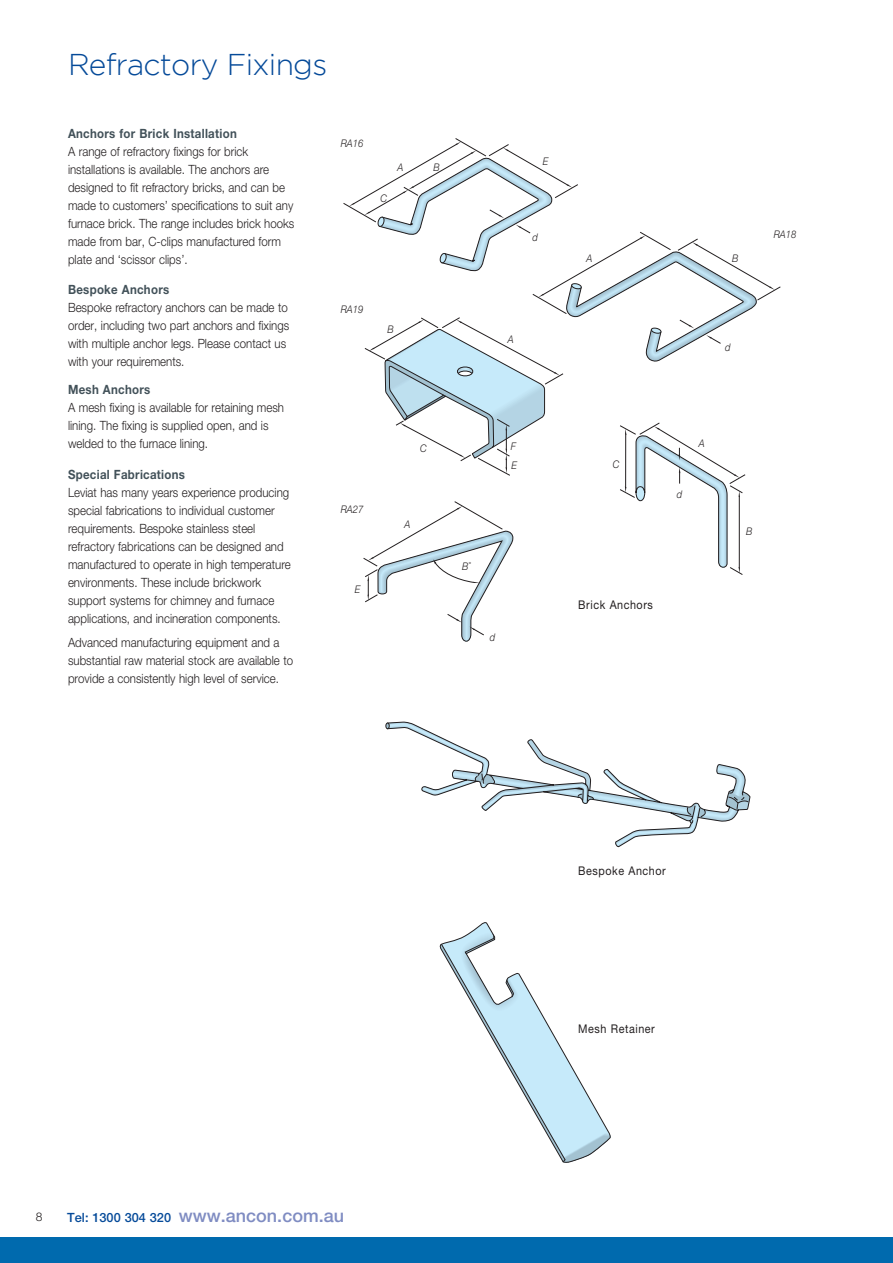
<style>
.page{position:relative;width:893px;height:1263px;background:#fff}
.page>*{position:absolute;margin:0;border:0;box-sizing:border-box;transform-origin:0 0}
.Page_Title{font:300 30px "Gotham";letter-spacing:-.025em;color:#054a99}
.t1{font:500 18px "Helvetica Neue";color:#7f8cc2}
.t2{font:300 12.75px/18px "Helvetica Neue";color:#231f20;scale:.9 1}
.t3{font:700 12.75px "Helvetica Neue";letter-spacing:.025em;color:#425159;scale:.9 1}
.Page_Title-2{font:12px "Helvetica Neue";letter-spacing:.05em;color:#231f20;scale:.9 1}
.t4{font:300 12px "Helvetica Neue";color:#231f20}
.t5{font:italic 300 10.5px "Helvetica Neue";color:#231f20;scale:.9 1}
.s1{font-size:12.75px;color:#054a99}
</style>
<div class="page">
<svg style="left:386px;top:722px;width:364px;height:125px"></svg>
<svg style="left:439px;top:922px;width:172px;height:241px"></svg>
<svg style="left:343px;top:138px;width:438px;height:504px"></svg>
<div style="left:0;top:1238px;width:893px;height:25px;background:#006aae"></div>
<p class="Page_Title" style="left:68px;top:48px;width:261px">Refractory Fixings</p>
<p class="t3" style="left:68px;top:125px;width:189px">Anchors for Brick Installation</p>
<p class="t2" style="left:68px;top:142px;width:253px">A range of refractory fixings for brick installations is available. The anchors are designed to fit refractory bricks, and can be made to customers’ specifications to suit any furnace brick. The range includes brick hooks made from bar, C-clips manufactured form plate and ‘scissor clips’.</p>
<p class="t3" style="left:68px;top:282px;width:114px">Bespoke Anchors</p>
<p class="t2" style="left:68px;top:298px;width:247px">Bespoke refractory anchors can be made to order, including two part anchors and fixings with multiple anchor legs. Please contact us with your requirements.</p>
<p class="t3" style="left:68px;top:382px;width:93px">Mesh Anchors</p>
<p class="t2" style="left:68px;top:398px;width:242px">A mesh fixing is available for retaining mesh lining. The fixing is supplied open, and is welded to the furnace lining.</p>
<p class="t3" style="left:68px;top:466px;width:132px">Special Fabrications</p>
<p class="t2" style="left:68px;top:483px;width:249px">Leviat has many years experience producing special fabrications to individual customer requirements. Bespoke stainless steel refractory fabrications can be designed and manufactured to operate in high temperature environments. These include brickwork support systems for chimney and furnace applications, and incineration components.</p>
<p class="t2" style="left:68px;top:633px;width:252px">Advanced manufacturing equipment and a substantial raw material stock are available to provide a consistently high level of service.</p>
<p class="t5" style="left:341px;top:137px;width:27px">RA16</p>
<p class="t5" style="left:380px;top:192px;width:9px">C</p>
<p class="t5" style="left:397px;top:161px;width:8px">A</p>
<p class="t5" style="left:434px;top:161px;width:9px">B</p>
<p class="t5" style="left:341px;top:303px;width:27px">RA19</p>
<p class="t5" style="left:388px;top:323px;width:9px">B</p>
<p class="t5" style="left:341px;top:503px;width:27px">RA27</p>
<p class="t5" style="left:355px;top:583px;width:8px">E</p>
<p class="t5" style="left:420px;top:442px;width:9px">C</p>
<p class="t5" style="left:405px;top:518px;width:8px">A</p>
<p class="t5" style="left:543px;top:155px;width:8px">E</p>
<p class="t5" style="left:533px;top:231px;width:8px">d</p>
<p class="t5" style="left:508px;top:332px;width:8px">A</p>
<p class="t5" style="left:511px;top:440px;width:7px">F</p>
<p class="t5" style="left:511px;top:459px;width:8px">E</p>
<p class="t5" style="left:462px;top:560px;width:10px">B˚</p>
<p class="t5" style="left:490px;top:631px;width:8px">d</p>
<p class="t5" style="left:587px;top:252px;width:8px">A</p>
<p class="t5" style="left:732px;top:252px;width:9px">B</p>
<p class="t5" style="left:725px;top:341px;width:8px">d</p>
<p class="t5" style="left:774px;top:228px;width:27px">RA18</p>
<p class="t5" style="left:613px;top:458px;width:9px">C</p>
<p class="t5" style="left:699px;top:437px;width:8px">A</p>
<p class="t5" style="left:677px;top:488px;width:8px">d</p>
<p class="Page_Title-2" style="left:578px;top:598px;width:84px">Brick Anchors</p>
<p class="t5" style="left:746px;top:525px;width:9px">B</p>
<p class="t4" style="left:36px;top:1210px;width:8px">8</p>
<p class="t1" style="left:67px;top:1204px;width:278px"><span class="s1">Tel: 1300 304 320</span> www.ancon.com.au</p>
<p class="Page_Title-2" style="left:578px;top:864px;width:99px">Bespoke Anchor</p>
<p class="Page_Title-2" style="left:578px;top:1022px;width:87px">Mesh Retainer</p>
</div>
